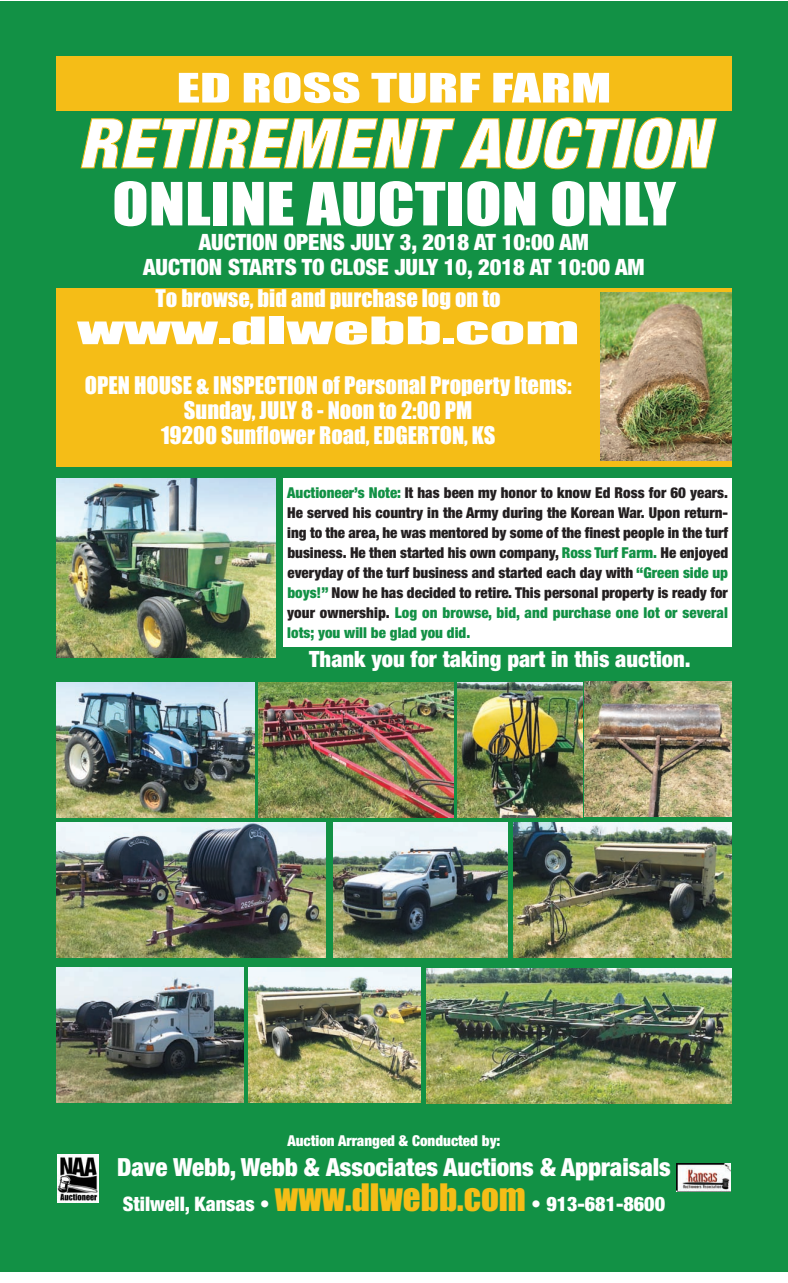
<style>
.page{position:relative;width:788px;height:1283px;background:#fff}
.page>*{position:absolute;margin:0;border:0;box-sizing:border-box;transform-origin:0 0}
.t1{font:italic 900 condensed 68.75px "Helvetica Neue";letter-spacing:.015em;color:#fff}
.t2{font:55px "Impact";color:#fff;scale:1.22 1}
.t3{font:37.5px "Impact";color:#fff;scale:1.5 1}
.t4{font:35px "Impact";color:#fff;scale:2 1}
.t5{font:900 condensed 25px "Helvetica Neue";color:#fff}
.t6{font:22.5px/25px "Impact";color:#fff;text-align:center}
.t7{font:900 condensed 22.5px/25px "Helvetica Neue";color:#fff;text-align:center}
.t8{font:900 condensed 20px "Helvetica Neue";color:#fff}
.t9{font:900 condensed 15px/20px "Helvetica Neue";letter-spacing:.005em;color:#231f20;text-align:justify}
.t10{font:900 condensed 15px "Helvetica Neue";color:#fff}
.s1{color:#129145}
.s2{font-family:"Impact";font-weight:400;font-stretch:normal;font-size:35px;color:#f5bd17}
</style>
<div class="page">
<div style="left:0;top:1px;width:788px;height:1270px;background:#129145"></div>
<svg style="left:80px;top:117px;width:637px;height:53px"></svg>
<img style="left:58px;top:1154px;width:40px;height:48px">
<img style="left:676px;top:1163px;width:54px;height:28px">
<div style="left:56px;top:289px;width:675px;height:178px;background:#f5bd17"></div>
<div style="left:56px;top:56px;width:675px;height:55px;background:#f5bd17"></div>
<div style="left:283px;top:478px;width:448px;height:169px;background:#fff"></div>
<img style="left:600px;top:292px;width:131px;height:168px">
<img style="left:56px;top:479px;width:219px;height:179px">
<img style="left:259px;top:682px;width:194px;height:135px">
<img style="left:56px;top:682px;width:198px;height:136px">
<img style="left:457px;top:682px;width:125px;height:135px">
<img style="left:57px;top:822px;width:269px;height:136px">
<img style="left:56px;top:968px;width:188px;height:134px">
<img style="left:333px;top:822px;width:175px;height:136px">
<img style="left:584px;top:681px;width:147px;height:135px">
<img style="left:513px;top:822px;width:218px;height:136px">
<img style="left:426px;top:968px;width:305px;height:135px">
<img style="left:248px;top:967px;width:172px;height:135px">
<h3 class="t3" style="left:176px;top:68px;width:291px">ED ROSS TURF FARM</h3>
<h1 class="t1" style="left:78px;top:119px;width:632px">RETIREMENT AUCTION</h1>
<h2 class="t2" style="left:112px;top:174px;width:463px">ONLINE AUCTION ONLY</h2>
<h3 class="t7" style="left:143px;top:232px;width:503px">AUCTION OPENS JULY 3, 2018 AT 10:00 AM<br>AUCTION STARTS TO CLOSE JULY 10, 2018 AT 10:00 AM</h3>
<h3 class="t6" style="left:155px;top:286px;width:346px">To browse, bid and purchase log on to</h3>
<h3 class="t4" style="left:77px;top:312px;width:252px">www.dlwebb.com</h3>
<h3 class="t6" style="left:85px;top:374px;width:488px">OPEN HOUSE &amp; INSPECTION of Personal Property Items:<br>Sunday, JULY 8 - Noon to 2:00 PM<br>19200 Sunflower Road, EDGERTON, KS</h3>
<p class="t9" style="left:287px;top:483px;width:442px"><span class="s1">Auctioneer’s Note:</span> It has been my honor to know Ed Ross for 60 years.<br>He served his country in the Army during the Korean War. Upon return&shy;ing to the area, he was mentored by some of the finest people in the turf business. He then started his own company, <span class="s1">Ross Turf Farm.</span> He enjoyed everyday of the turf business and started each day with <span class="s1">“Green side up boys!”</span> Now he has decided to retire. This personal property is ready for your ownership. <span class="s1">Log on browse, bid, and purchase one lot or several lots; you will be glad you did.</span></p>
<h3 class="t7" style="left:309px;top:648px;width:383px">Thank you for taking part in this auction.</h3>
<p class="t10" style="left:287px;top:1135px;width:214px">Auction Arranged &amp; Conducted by:</p>
<h3 class="t5" style="left:117px;top:1158px;width:555px">Dave Webb, Webb &amp; Associates Auctions &amp; Appraisals</h3>
<h3 class="t8" style="left:123px;top:1196px;width:543px">Stilwell, Kansas • <span class="s2">www.dlwebb.com</span> • 913-681-8600</h3>
</div>
